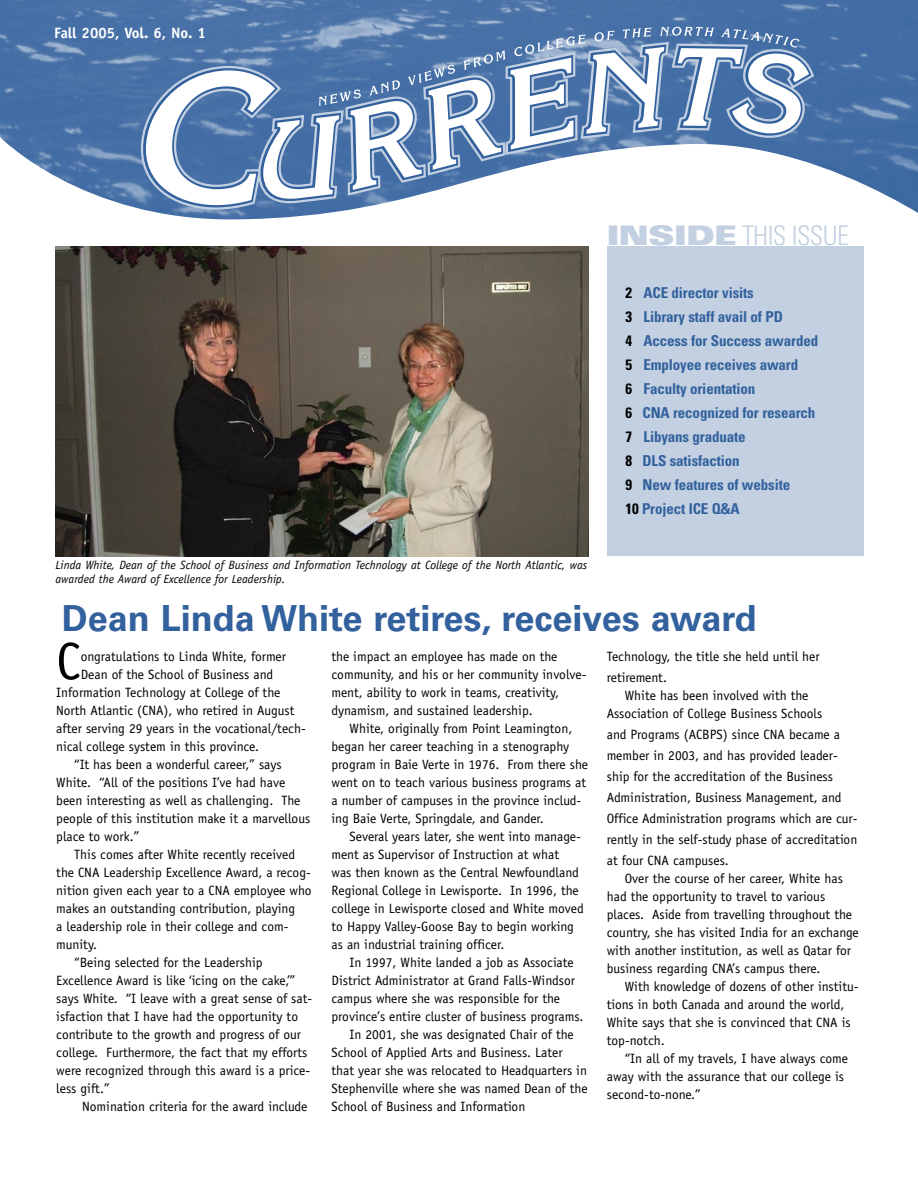
<style>
.page{position:relative;width:918px;height:1188px;background:#fff}
.page>*{position:absolute;margin:0;border:0;box-sizing:border-box;transform-origin:0 0}
.t1{font:52.65px "Officina Sans Std";color:#000}
.t2{font:700 36px "Univers LT Std";color:#33619d}
.t3{font:300 condensed 27px "Univers LT Std";letter-spacing:-.025em;color:#c2d0e2}
.t4{font:700 condensed 15px/24px "Univers LT Std";letter-spacing:-.01em;color:#33619d}
.t5{font:700 15px "Officina Sans Std";color:#fff}
.t6{font:13.5px/18px "Officina Sans Std";color:#000}
.t7{font:italic 12px/14.4px "Officina Sans Std";color:#000}
.s1{font-family:"Univers LT Std X Black Ex";font-weight:400;font-stretch:normal}
.s2{color:#000}
</style>
<div class="page">
<img style="left:0;top:0;width:918px;height:137px">
<svg style="left:0;top:137px;width:918px;height:76px"></svg>
<svg style="left:136px;top:27px;width:684px;height:193px"></svg>
<div style="left:608px;top:246px;width:256px;height:309px;background:#c2d0e2"></div>
<img style="left:55px;top:247px;width:533px;height:310px">
<p class="t5" style="left:54px;top:23px;width:153px">Fall 2005, Vol. 6, No. 1</p>
<h3 class="t3" style="left:607px;top:219px;width:244px"><span class="s1">INSIDE</span> THIS ISSUE</h3>
<p class="t4" style="left:626px;top:281px;width:194px"><span class="s2">2</span> ACE director visits<br><span class="s2">3</span> Library staff avail of PD<br><span class="s2">4</span> Access for Success awarded<br><span class="s2">5</span> Employee receives award<br><span class="s2">6</span> Faculty orientation<br><span class="s2">6</span> CNA recognized for research<br><span class="s2">7</span> Libyans graduate<br><span class="s2">8</span> DLS satisfaction<br><span class="s2">9</span> New features of website<br><span class="s2">10</span> Project ICE Q&amp;A</p>
<p class="t7" style="left:56px;top:557px;width:533px">Linda White, Dean of the School of Business and Information Technology at College of the North Atlantic, was awarded the Award of Excellence for Leadership.</p>
<h2 class="t2" style="left:62px;top:597px;width:697px">Dean Linda White retires, receives award</h2>
<h1 class="t1" style="left:56px;top:631px;width:26px">C</h1>
<p class="t6" style="left:81px;top:648px;width:207px">ongratulations to Linda White, former</p>
<p class="t6" style="left:81px;top:666px;width:194px">Dean of the School of Business and</p>
<p class="t6" style="left:56px;top:684px;width:226px">Information Technology at College of the</p>
<p class="t6" style="left:56px;top:702px;width:240px">North Atlantic (CNA), who retired in August</p>
<p class="t6" style="left:56px;top:720px;width:251px">after serving 29 years in the vocational/tech-</p>
<p class="t6" style="left:56px;top:738px;width:204px">nical college system in this province.</p>
<p class="t6" style="left:74px;top:756px;width:209px">“It has been a wonderful career,” says</p>
<p class="t6" style="left:56px;top:774px;width:231px">White. “All of the positions I’ve had have</p>
<p class="t6" style="left:56px;top:792px;width:246px">been interesting as well as challenging. The</p>
<p class="t6" style="left:56px;top:810px;width:256px">people of this institution make it a marvellous</p>
<p class="t6" style="left:56px;top:828px;width:84px">place to work.”</p>
<p class="t6" style="left:74px;top:846px;width:222px">This comes after White recently received</p>
<p class="t6" style="left:56px;top:864px;width:256px">the CNA Leadership Excellence Award, a recog-</p>
<p class="t6" style="left:56px;top:882px;width:257px">nition given each year to a CNA employee who</p>
<p class="t6" style="left:56px;top:900px;width:240px">makes an outstanding contribution, playing</p>
<p class="t6" style="left:56px;top:918px;width:234px">a leadership role in their college and com-</p>
<p class="t6" style="left:56px;top:936px;width:42px">munity.</p>
<p class="t6" style="left:74px;top:954px;width:190px">“Being selected for the Leadership</p>
<p class="t6" style="left:56px;top:972px;width:241px">Excellence Award is like ‘icing on the cake,’”</p>
<p class="t6" style="left:56px;top:990px;width:258px">says White. “I leave with a great sense of sat-</p>
<p class="t6" style="left:56px;top:1008px;width:243px">isfaction that I have had the opportunity to</p>
<p class="t6" style="left:56px;top:1026px;width:246px">contribute to the growth and progress of our</p>
<p class="t6" style="left:56px;top:1044px;width:253px">college. Furthermore, the fact that my efforts</p>
<p class="t6" style="left:56px;top:1062px;width:255px">were recognized through this award is a price-</p>
<p class="t6" style="left:56px;top:1080px;width:55px">less gift.”</p>
<p class="t6" style="left:82px;top:1098px;width:227px">Nomination criteria for the award include</p>
<p class="t6" style="left:332px;top:648px;width:257px">the impact an employee has made on the community, and his or her community involve&shy;ment, ability to work in teams, creativity, dynamism, and sustained leadership.</p>
<p class="t6" style="left:332px;top:720px;width:258px;text-indent:18px">White, originally from Point Leamington, began her career teaching in a stenography program in Baie Verte in 1976. From there she went on to teach various business programs at a number of campuses in the province includ&shy;ing Baie Verte, Springdale, and Gander.</p>
<p class="t6" style="left:332px;top:828px;width:254px;text-indent:18px">Several years later, she went into manage&shy;ment as Supervisor of Instruction at what<br>was then known as the Central Newfoundland Regional College in Lewisporte. In 1996, the college in Lewisporte closed and White moved to Happy Valley-Goose Bay to begin working as an industrial training officer.</p>
<p class="t6" style="left:350px;top:954px;width:226px">In 1997, White landed a job as Associate</p>
<p class="t6" style="left:332px;top:972px;width:245px">District Administrator at Grand Falls-Windsor</p>
<p class="t6" style="left:332px;top:990px;width:230px">campus where she was responsible for the</p>
<p class="t6" style="left:332px;top:1008px;width:253px">province’s entire cluster of business programs.</p>
<p class="t6" style="left:350px;top:1026px;width:226px">In 2001, she was designated Chair of the</p>
<p class="t6" style="left:332px;top:1044px;width:233px">School of Applied Arts and Business. Later</p>
<p class="t6" style="left:332px;top:1062px;width:257px">that year she was relocated to Headquarters in</p>
<p class="t6" style="left:332px;top:1080px;width:258px">Stephenville where she was named Dean of the</p>
<p class="t6" style="left:332px;top:1098px;width:195px">School of Business and Information</p>
<p class="t6" style="left:607px;top:646px;width:214px;line-height:21px">Technology, the title she held until her retirement.</p>
<p class="t6" style="left:607px;top:687px;width:217px;text-align:center">White has been involved with the<br>Association of College Business Schools</p>
<p class="t6" style="left:607px;top:724px;width:252px;line-height:21px">and Programs (ACBPS) since CNA became a member in 2003, and has provided leader&shy;ship for the accreditation of the Business Administration, Business Management, and Office Administration programs which are cur&shy;rently in the self-study phase of accreditation at four CNA campuses.</p>
<p class="t6" style="left:607px;top:870px;width:254px;text-indent:18px">Over the course of her career, White has had the opportunity to travel to various places. Aside from travelling throughout the country, she has visited India for an exchange with another institution, as well as Qatar for business regarding CNA’s campus there.</p>
<p class="t6" style="left:607px;top:978px;width:253px;text-indent:18px">With knowledge of dozens of other institu&shy;tions in both Canada and around the world, White says that she is convinced that CNA is top-notch.</p>
<p class="t6" style="left:607px;top:1050px;width:243px;text-indent:18px">“In all of my travels, I have always come away with the assurance that our college is second-to-none.”</p>
</div>
